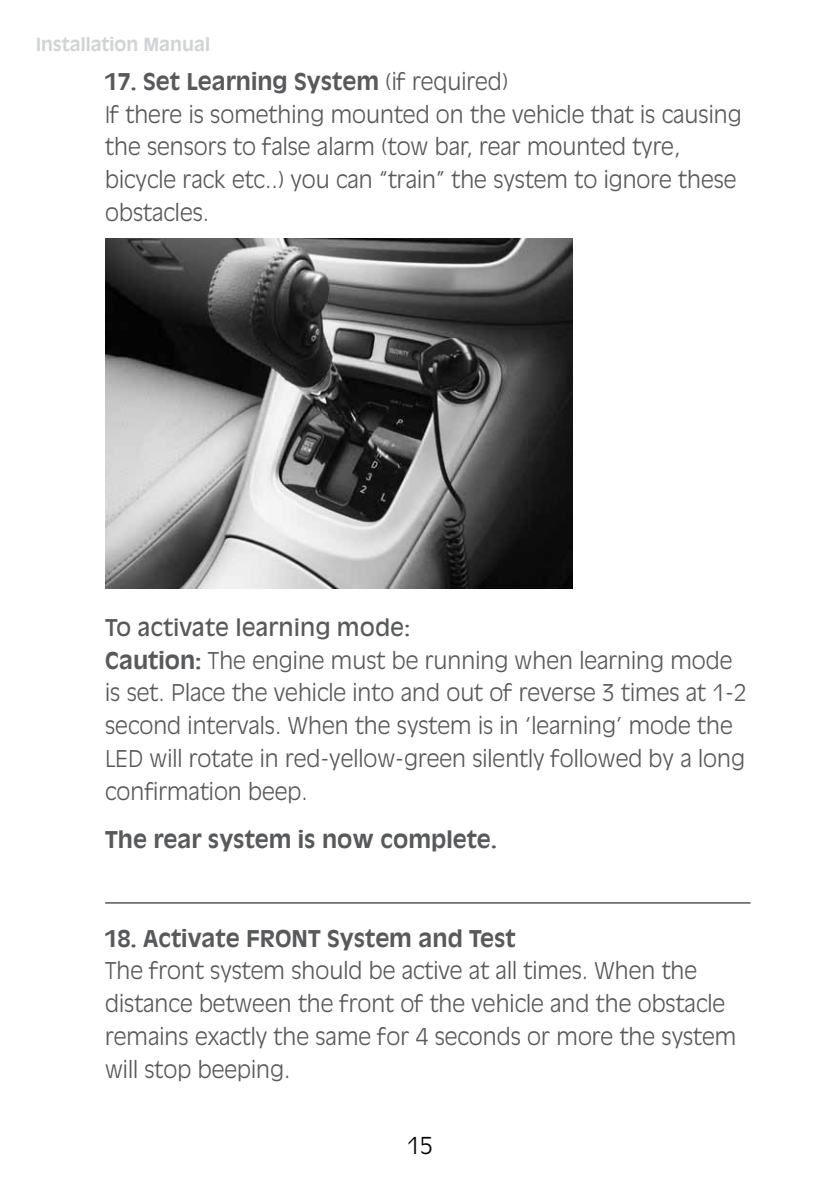
<style>
.page{position:relative;width:840px;height:1191px;background:#fff}
.page>*{position:absolute;margin:0;border:0;box-sizing:border-box;transform-origin:0 0}
.t1{font:300 23px "Antique Olive";color:#000}
.t2{font:300 22.8px/32.8px "Antique Olive";color:#58595b}
.t3{font:700 22.8px "Antique Olive";color:#58595b}
.t4{font:700 17.8px "Antique Olive";color:#d1d3d4}
.s1{font-weight:700}
.s2{font-weight:400}
</style>
<div class="page">
<img style="left:105px;top:238px;width:467px;height:350px">
<hr style="left:105px;top:902px;width:645px;height:1px;background:#000">
<p class="t4" style="left:36px;top:34px;width:175px">Installation Manual</p>
<p class="t2" style="left:105px;top:64px;width:637px"><span class="s1">17. Set Learning System</span> (if required)<br>If there is something mounted on the vehicle that is causing the sensors to false alarm (tow bar, rear mounted tyre, bicycle rack etc..) you can “train” the system to ignore these obstacles.</p>
<p class="t2" style="left:105px;top:610px;width:642px"><span class="s2">To activate learning mode:<br></span><span class="s1">Caution:</span> The engine must be running when learning mode is set. Place the vehicle into and out of reverse 3 times at 1-2 second intervals. When the system is in ‘learning’ mode the LED will rotate in red-yellow-green silently followed by a long confirmation beep.</p>
<p class="t3" style="left:105px;top:826px;width:393px">The rear system is now complete.</p>
<p class="t3" style="left:105px;top:924px;width:412px">18. Activate FRONT System and Test</p>
<p class="t2" style="left:105px;top:954px;width:632px">The front system should be active at all times. When the distance between the front of the vehicle and the obstacle remains exactly the same for 4 seconds or more the system will stop beeping.</p>
<p class="t1" style="left:407px;top:1132px;width:27px">15</p>
</div>
